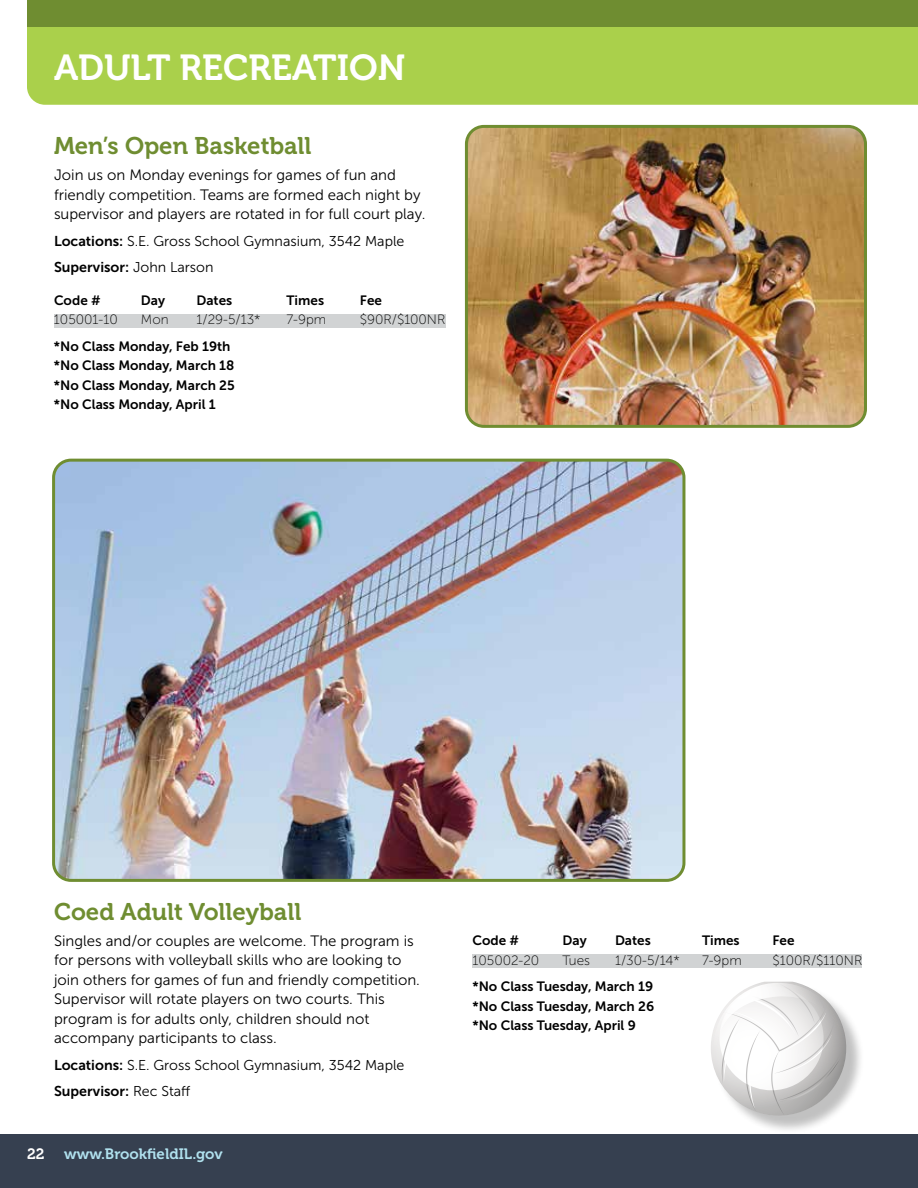
<style>
.page{position:relative;width:918px;height:1188px;background:#fff}
.page>*{position:absolute;margin:0;border:0;box-sizing:border-box;transform-origin:0 0}
.t1{font:36px "Museo 700";color:#fff}
.t2{font:24px "Museo 700";color:#6f8d31}
.t3{font:15px/19.5px "Museo Sans 300";color:#000}
.t4{font:15px "Museo 700";color:#b0e1ee}
.t5{font:15px "Museo 700";color:#fff}
.t6{font:14.25px "Museo Sans 300";color:#000}
.t7{font:14.25px "Museo Sans 700";color:#000}
.t8{font:13.5px/19.5px "Museo Sans 700";color:#000}
.t9{font:13.5px "Museo Sans 100";color:#000}
.s1{font-family:"Museo Sans 700"}
.s2{font-family:"Museo Sans 300"}
</style>
<div class="page">
<div style="left:0;top:1134px;width:918px;height:54px;background:#364050"></div>
<div style="left:27px;top:27px;width:891px;height:78px;background:#aad04b"></div>
<div style="left:27px;top:0;width:891px;height:27px;background:#6f8d31"></div>
<div style="left:54px;top:314px;width:392px;height:14px;background:#d1d3d4"></div>
<div style="left:472px;top:955px;width:390px;height:13px;background:#d1d3d4"></div>
<img style="left:56px;top:460px;width:628px;height:418px">
<div style="left:52px;top:459px;width:633px;height:423px;border:3px solid #6f8d31;border-radius:17px"></div>
<img style="left:469px;top:129px;width:394px;height:295px">
<div style="left:465px;top:125px;width:402px;height:303px;border:3px solid #6f8d31;border-radius:17px"></div>
<div style="left:713px;top:984px;width:152px;height:150px;background:#000;opacity:.25"></div>
<svg style="left:711px;top:982px;width:144px;height:143px"></svg>
<h1 class="t1" style="left:54px;top:47px;width:353px">ADULT RECREATION</h1>
<h2 class="t2" style="left:54px;top:132px;width:259px">Men’s Open Basketball</h2>
<p class="t3" style="left:54px;top:166px;width:373px">Join us on Monday evenings for games of fun and friendly competition. Teams are formed each night by supervisor and players are rotated in for full court play.</p>
<p class="t6" style="left:54px;top:233px;width:352px"><span class="s1">Locations:</span> S.E. Gross School Gymnasium, 3542 Maple</p>
<p class="t7" style="left:54px;top:259px;width:161px">Supervisor: <span class="s2">John Larson</span></p>
<p class="t8" style="left:54px;top:290px;width:48px">Code #</p>
<p class="t8" style="left:141px;top:290px;width:26px">Day</p>
<p class="t8" style="left:196px;top:290px;width:37px">Dates</p>
<p class="t8" style="left:286px;top:290px;width:39px">Times</p>
<p class="t8" style="left:360px;top:290px;width:24px">Fee</p>
<p class="t9" style="left:54px;top:313px;width:65px">105001-10</p>
<p class="t9" style="left:141px;top:313px;width:29px">Mon</p>
<p class="t9" style="left:196px;top:313px;width:66px">1/29-5/13*</p>
<p class="t9" style="left:286px;top:313px;width:41px">7-9pm</p>
<p class="t9" style="left:360px;top:313px;width:87px">$90R/$100NR</p>
<p class="t8" style="left:54px;top:336px;width:182px">*No Class Monday, Feb 19th *No Class Monday, March 18 *No Class Monday, March 25 *No Class Monday, April 1</p>
<h2 class="t2" style="left:54px;top:898px;width:249px">Coed Adult Volleyball</h2>
<p class="t3" style="left:54px;top:931px;width:367px">Singles and/or couples are welcome. The program is for persons with volleyball skills who are looking to join others for games of fun and friendly competition.<br>Supervisor will rotate players on two courts. This program is for adults only, children should not accompany participants to class.</p>
<p class="t6" style="left:54px;top:1057px;width:352px"><span class="s1">Locations:</span> S.E. Gross School Gymnasium, 3542 Maple</p>
<p class="t7" style="left:54px;top:1083px;width:138px">Supervisor: <span class="s2">Rec Staff</span></p>
<p class="t5" style="left:27px;top:1145px;width:19px">22</p>
<p class="t4" style="left:64px;top:1145px;width:160px">www.BrookfieldIL.gov</p>
<p class="t8" style="left:472px;top:931px;width:48px">Code #</p>
<p class="t8" style="left:563px;top:931px;width:26px">Day</p>
<p class="t8" style="left:615px;top:931px;width:37px">Dates</p>
<p class="t8" style="left:702px;top:931px;width:39px">Times</p>
<p class="t8" style="left:772px;top:931px;width:24px">Fee</p>
<p class="t9" style="left:472px;top:953px;width:68px">105002-20</p>
<p class="t9" style="left:563px;top:953px;width:29px">Tues</p>
<p class="t9" style="left:615px;top:953px;width:66px">1/30-5/14*</p>
<p class="t9" style="left:702px;top:953px;width:41px">7-9pm</p>
<p class="t9" style="left:772px;top:953px;width:91px">$100R/$110NR</p>
<p class="t8" style="left:472px;top:977px;width:183px;text-align:justify">*No Class Tuesday, March 19 *No Class Tuesday, March 26 *No Class Tuesday, April 9</p>
</div>
